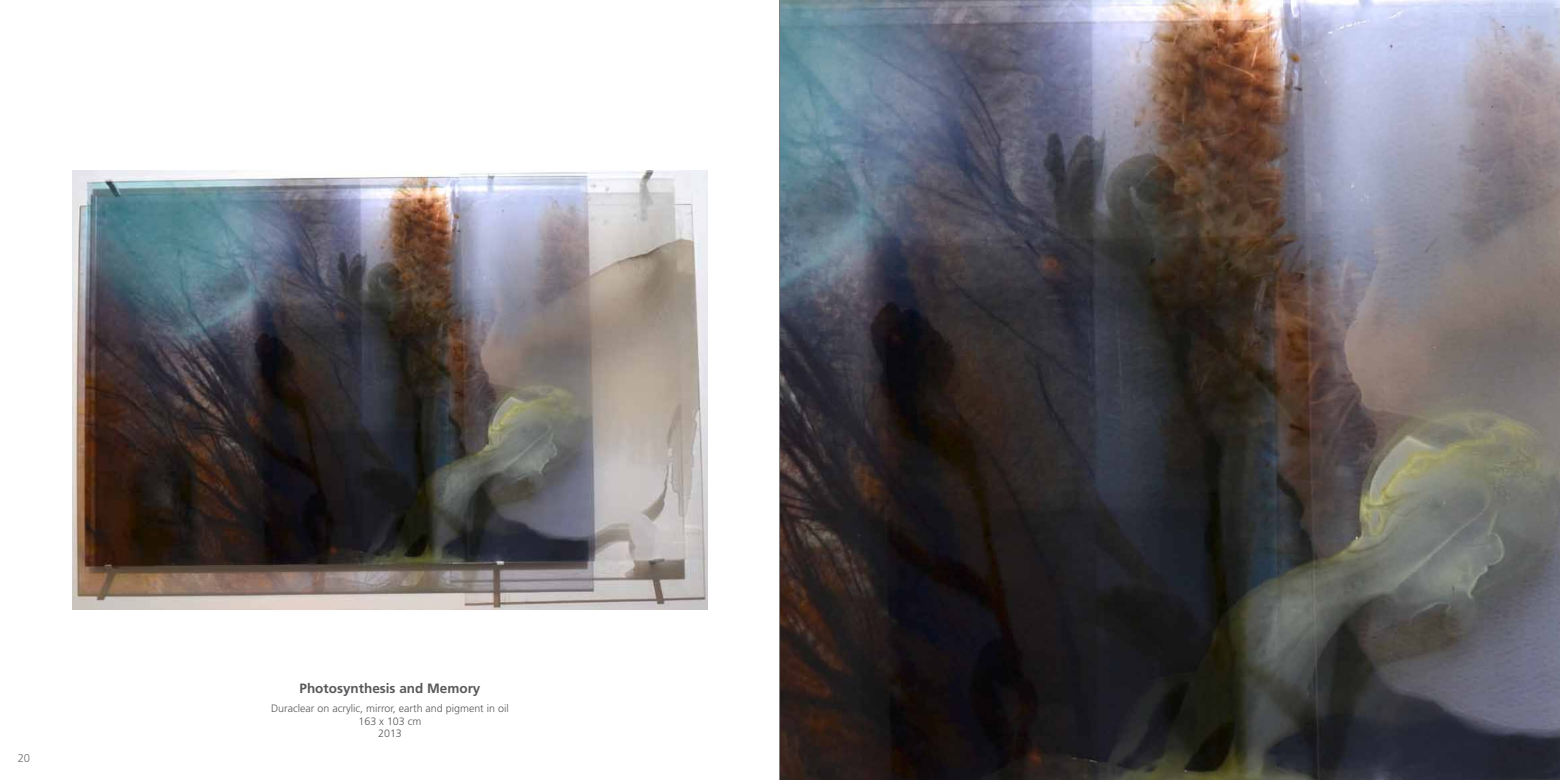
<style>
.page{position:relative;width:1560px;height:780px;background:#fff}
.page>*{position:absolute;margin:0;border:0;box-sizing:border-box;transform-origin:0 0}
.t1{font:700 13.5px "Frutiger";color:#58595b}
.t2{font:300 11.25px "Frutiger";color:#6d6e71}
.t3{font:300 10.75px/12.4px "Frutiger";color:#58595b;text-align:center}
</style>
<div class="page">
<hr style="left:779px;top:1px;width:1px;height:779px;background:#000">
<img style="left:73px;top:170px;width:634px;height:439px">
<img style="left:780px;top:1px;width:779px;height:779px">
<p class="t2" style="left:18px;top:752px;width:14px">20</p>
<p class="t1" style="left:299px;top:680px;width:182px">Photosynthesis and Memory</p>
<p class="t3" style="left:271px;top:702px;width:239px">Duraclear on acrylic, mirror, earth and pigment in oil<br>163 x 103 cm<br>2013</p>
</div>
